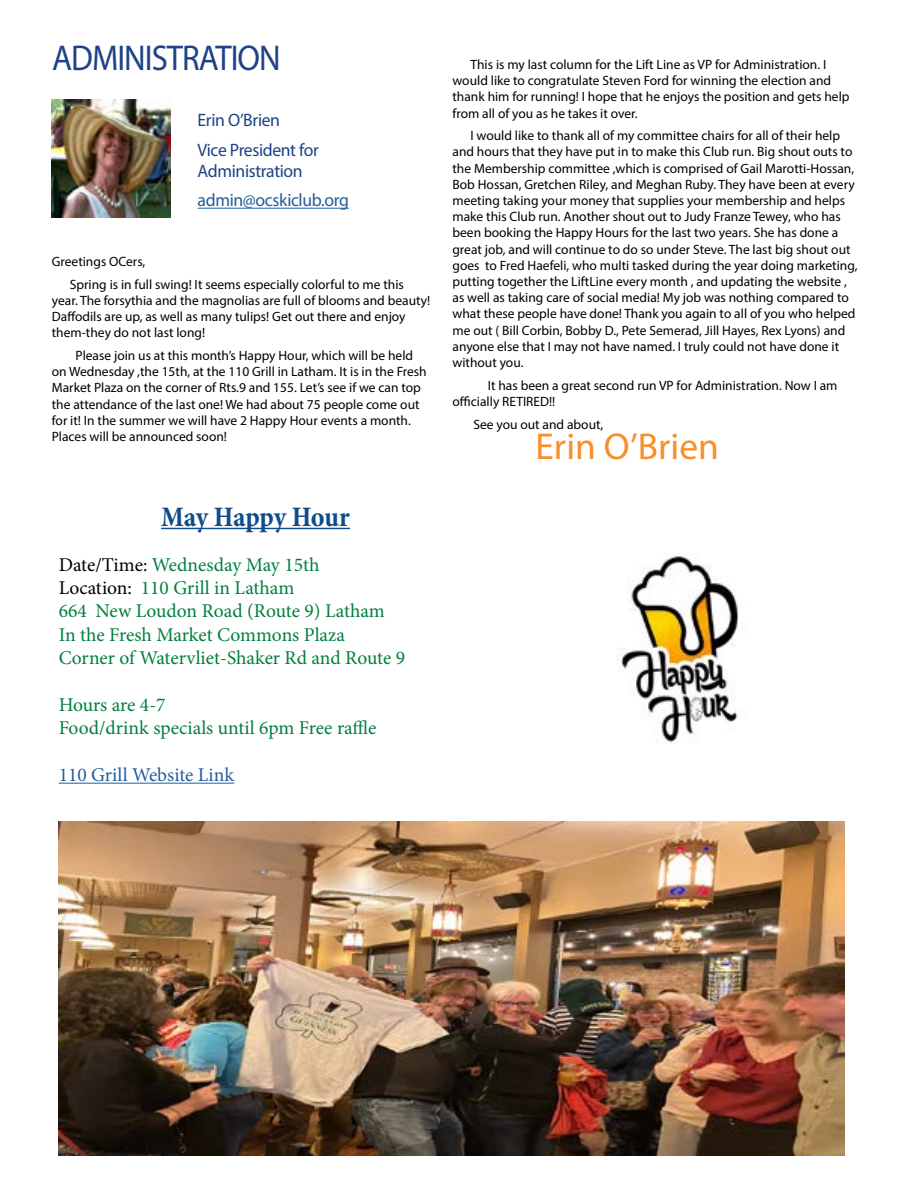
<style>
.page{position:relative;width:918px;height:1188px;background:#fff}
.page>*{position:absolute;margin:0;border:0;box-sizing:border-box;transform-origin:0 0}
.t1{font:37.5px "Myriad Pro";color:#f78f2a}
.t2{font:36px "Myriad Pro";letter-spacing:-.03em;color:#1e4287;scale:.91 1}
.t3{font:700 condensed 28.5px "Minion Pro";letter-spacing:-.01em;color:#0f4c8a}
.t4{font:19.5px/23.4px "Minion Pro";color:#007f3e}
.t5{font:19.5px "Minion Pro";color:#215e9e}
.t6{font:18px/29.1px "Myriad Pro";letter-spacing:-.02em;color:#1e4287}
.t7{font:18px "Myriad Pro";letter-spacing:-.02em;color:#215e9e}
.t8{font:13.5px/16.2px "Myriad Pro";color:#000}
.s1{color:#000}
</style>
<div class="page">
<hr style="left:161px;top:528px;width:189px;height:1px;background:#0f4c8a">
<hr style="left:59px;top:783px;width:175px;height:1px;background:#215e9e">
<img style="left:617px;top:552px;width:122px;height:191px">
<hr style="left:198px;top:208px;width:151px;height:1px;background:#215e9e">
<img style="left:52px;top:99px;width:118px;height:119px">
<img style="left:59px;top:822px;width:786px;height:334px">
<h2 class="t2" style="left:52px;top:36px;width:253px">ADMINISTRATION</h2>
<h3 class="t6" style="left:198px;top:106px;width:123px">Erin O’Brien<br>Vice President for</h3>
<h3 class="t6" style="left:198px;top:156px;width:107px">Administration</h3>
<h3 class="t7" style="left:198px;top:189px;width:153px">admin@ocskiclub.org</h3>
<p class="t8" style="left:70px;top:250px;width:336px;line-height:22.6px;text-indent:-18px">Greetings OCers,<br>Spring is in full swing! It seems especially colorful to me this</p>
<p class="t8" style="left:52px;top:292px;width:380px">year. The forsythia and the magnolias are full of blooms and beauty!<br>Daffodils are up, as well as many tulips! Get out there and enjoy them-they do not last long!</p>
<p class="t8" style="left:52px;top:347px;width:376px;text-indent:24px">Please join us at this month’s Happy Hour, which will be held on Wednesday ,the 15th, at the 110 Grill in Latham. It is in the Fresh Market Plaza on the corner of Rts.9 and 155. Let’s see if we can top the attendance of the last one! We had about 75 people come out for it! In the summer we will have 2 Happy Hour events a month.<br>Places will be announced soon!</p>
<h3 class="t3" style="left:161px;top:497px;width:190px">May Happy Hour</h3>
<h3 class="t4" style="left:59px;top:553px;width:348px"><span class="s1">Date/Time:</span> Wednesday May 15th<br><span class="s1">Location:</span> 110 Grill in Latham<br>664 New Loudon Road (Route 9) Latham In the Fresh Market Commons Plaza Corner of Watervliet-Shaker Rd and Route 9</h3>
<h3 class="t4" style="left:59px;top:693px;width:319px">Hours are 4-7<br>Food/drink specials until 6pm Free raffle</h3>
<h3 class="t5" style="left:59px;top:762px;width:177px">110 Grill Website Link</h3>
<p class="t8" style="left:453px;top:56px;width:399px;text-indent:18px">This is my last column for the Lift Line as VP for Administration. I would like to congratulate Steven Ford for winning the election and thank him for running! I hope that he enjoys the position and gets help from all of you as he takes it over.</p>
<p class="t8" style="left:453px;top:127px;width:407px;text-indent:18px">I would like to thank all of my committee chairs for all of their help and hours that they have put in to make this Club run. Big shout outs to the Membership committee ,which is comprised of Gail Marotti-Hossan, Bob Hossan, Gretchen Riley, and Meghan Ruby. They have been at every meeting taking your money that supplies your membership and helps make this Club run. Another shout out to Judy Franze Tewey, who has been booking the Happy Hours for the last two years. She has done a great job, and will continue to do so under Steve. The last big shout out goes to Fred Haefeli, who multi tasked during the year doing marketing, putting together the LiftLine every month , and updating the website , as well as taking care of social media! My job was nothing compared to what these people have done! Thank you again to all of you who helped me out ( Bill Corbin, Bobby D., Pete Semerad, Jill Hayes, Rex Lyons) and anyone else that I may not have named. I truly could not have done it without you.</p>
<p class="t8" style="left:453px;top:377px;width:387px;text-indent:35px">It has been a great second run VP for Administration. Now I am officially RETIRED!!</p>
<p class="t8" style="left:473px;top:416px;width:131px">See you out and about,</p>
<h1 class="t1" style="left:536px;top:423px;width:185px">Erin O’Brien</h1>
</div>
